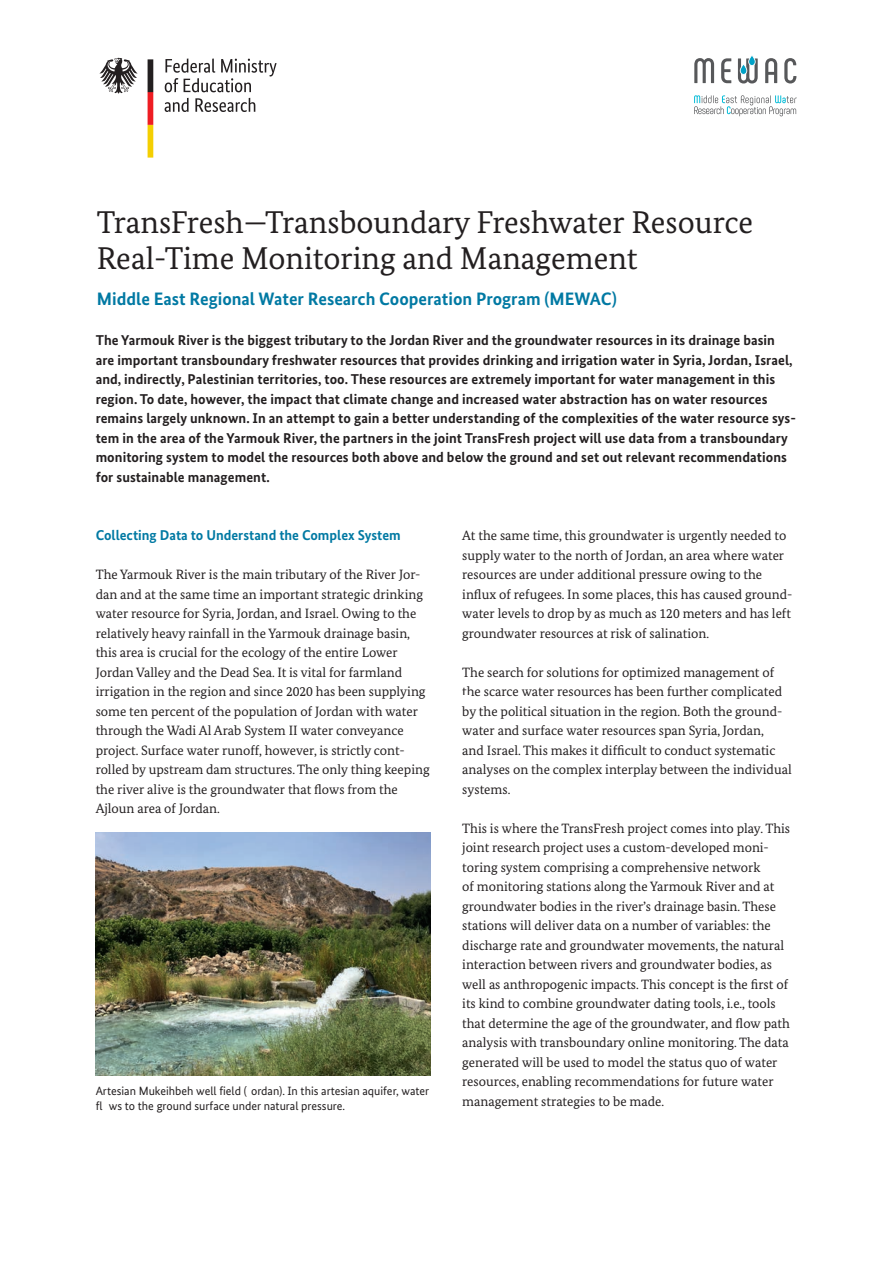
<style>
.page{position:relative;width:893px;height:1263px;background:#fff}
.page>*{position:absolute;margin:0;border:0;box-sizing:border-box;transform-origin:0 0}
.Headline{font:31.5px/36px "Bundes Serif";color:#231f20}
.Headline-2{font:700 18px "Bundes Sans";color:#0079a3}
.Vorspann{font:700 14.25px/19.5px "Bundes Sans";letter-spacing:.005em;color:#231f20}
.Zwischentitel{font:700 14.25px "Bundes Sans";color:#0079a3}
.Fließtext{font:13.5px/19.5px "Bundes Serif";color:#231f20}
.t1{font:12px/15.8px "Bundes Sans";color:#231f20}
</style>
<div class="page">
<svg style="left:165px;top:59px;width:112px;height:53px"></svg>
<svg style="left:148px;top:59px;width:5px;height:99px"></svg>
<svg style="left:99px;top:58px;width:39px;height:35px"></svg>
<img style="left:96px;top:833px;width:334px;height:242px">
<svg style="left:694px;top:95px;width:103px;height:21px"></svg>
<svg style="left:694px;top:58px;width:20px;height:25px"></svg>
<svg style="left:721px;top:58px;width:10px;height:25px"></svg>
<svg style="left:765px;top:58px;width:12px;height:25px"></svg>
<svg style="left:784px;top:58px;width:12px;height:25px"></svg>
<svg style="left:738px;top:55px;width:20px;height:28px"></svg>
<h1 class="Headline" style="left:97px;top:204px;width:658px">TransFresh—Transboundary Freshwater Resource<br>Real-Time Monitoring and Management</h1>
<h1 class="Headline-2" style="left:97px;top:288px;width:521px">Middle East Regional Water Research Cooperation Program (MEWAC)</h1>
<p class="Vorspann" style="left:96px;top:330px;width:702px">The Yarmouk River is the biggest tributary to the Jordan River and the groundwater resources in its drainage basin are important transboundary freshwater resources that provides drinking and irrigation water in Syria, Jordan, Israel, and, indirectly, Palestinian territories, too. These resources are extremely important for water management in this region. To date, however, the impact that climate change and increased water abstraction has on water resources remains largely unknown. In an attempt to gain a better understanding of the complexities of the water resource sys&shy;tem in the area of the Yarmouk River, the partners in the joint TransFresh project will use data from a transboundary monitoring system to model the resources both above and below the ground and set out relevant recommendations for sustainable management.</p>
<h3 class="Zwischentitel" style="left:96px;top:527px;width:307px">Collecting Data to Understand the Complex System</h3>
<p class="Fließtext" style="left:96px;top:565px;width:336px">The Yarmouk River is the main tributary of the River Jor&shy;dan and at the same time an important strategic drinking water resource for Syria, Jordan, and Israel. Owing to the relatively heavy rainfall in the Yarmouk drainage basin, this area is crucial for the ecology of the entire Lower Jordan Valley and the Dead Sea. It is vital for farmland irrigation in the region and since 2020 has been supplying some ten percent of the population of Jordan with water through the Wadi Al Arab System II water conveyance project. Surface water runoff, however, is strictly cont&shy;rolled by upstream dam structures. The only thing keeping the river alive is the groundwater that flows from the Ajloun area of Jordan.</p>
<p class="t1" style="left:96px;top:1082px;width:335px">Artesian Mukeihbeh well field ( ordan). In this artesian aquifer, water fl ws to the ground surface under natural pressure.</p>
<p class="Fließtext" style="left:462px;top:526px;width:332px">At the same time, this groundwater is urgently needed to supply water to the north of Jordan, an area where water resources are under additional pressure owing to the influx of refugees. In some places, this has caused ground&shy;water levels to drop by as much as 120 meters and has left groundwater resources at risk of salination.</p>
<p class="Fließtext" style="left:462px;top:662px;width:331px">The search for solutions for optimized management of the scarce water resources has been further complicated by the political situation in the region. Both the ground&shy;water and surface water resources span Syria, Jordan,<br>and Israel. This makes it difficult to conduct systematic analyses on the complex interplay between the individual systems.</p>
<p class="Fließtext" style="left:462px;top:818px;width:329px">This is where the TransFresh project comes into play. This joint research project uses a custom-developed moni&shy;toring system comprising a comprehensive network<br>of monitoring stations along the Yarmouk River and at groundwater bodies in the river’s drainage basin. These stations will deliver data on a number of variables: the discharge rate and groundwater movements, the natural interaction between rivers and groundwater bodies, as well as anthropogenic impacts. This concept is the first of its kind to combine groundwater dating tools, i.e., tools that determine the age of the groundwater, and flow path analysis with transboundary online monitoring. The data generated will be used to model the status quo of water resources, enabling recommendations for future water management strategies to be made.</p>
</div>
